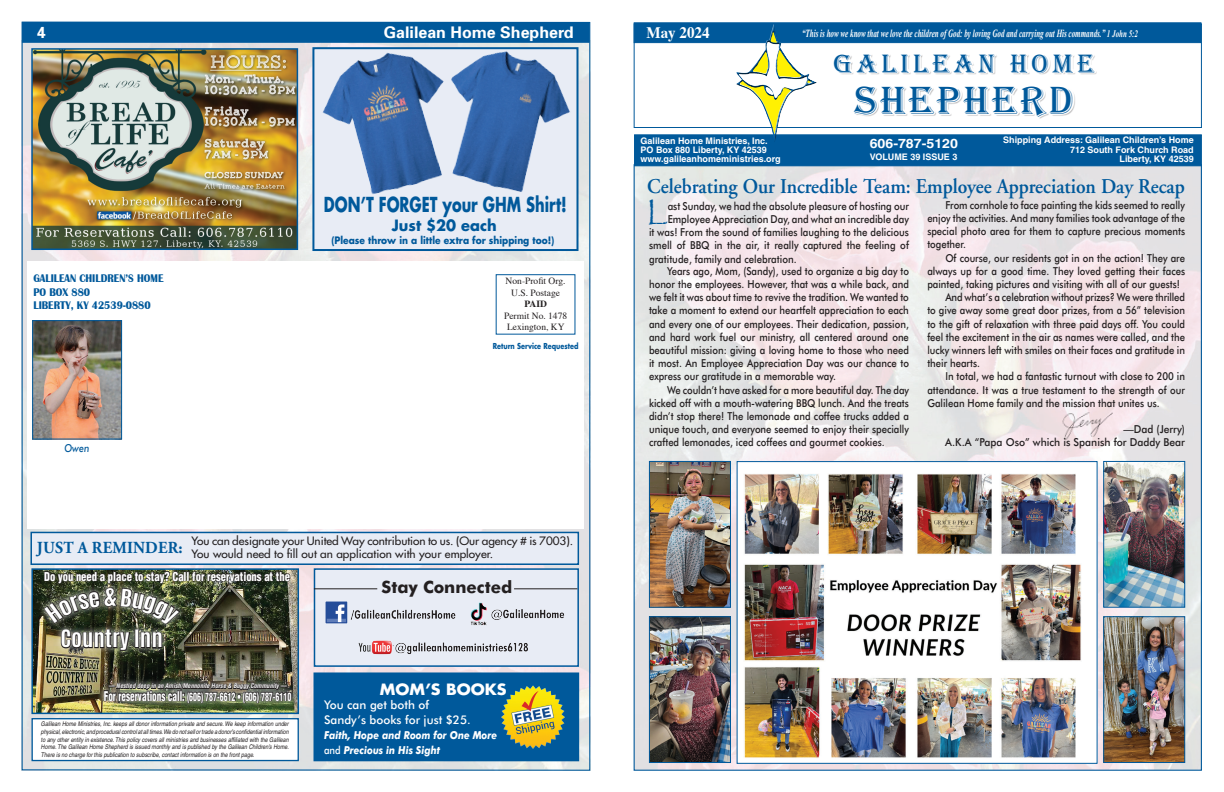
<style>
.page{position:relative;width:1224px;height:792px;background:#fff}
.page>*{position:absolute;margin:0;border:0;box-sizing:border-box;transform-origin:0 0}
.t1{font:40.7px "Algerian D";letter-spacing:.07em;color:#00599b}
.t2{font:36.6px "Papyrus";color:#00599b;scale:.94 1}
.t3{font:27.5px "Algerian D";letter-spacing:.15em;color:#00599b}
.t4{font:600 21px "Adobe Garamond";color:#00599b;scale:.93 1}
.t5{font:700 20.1px "Futura";color:#00599b;scale:.72 1}
.t6{font:700 20px "Antonio";color:#fff;scale:1.15 1}
.t7{font:700 17px "Futura BT";color:#231f20}
.t8{font:700 16.9px "Adobe Garamond Pro";letter-spacing:.015em;color:#00599b;scale:.94 1}
.t9{font:700 16px "Univers";color:#fff}
.t10{font:700 16px "Times";color:#fff;scale:.94 1}
.t11{font:700 15.2px "Futura";color:#00599b;scale:.96 1}
.t12{font:700 15.2px "Futura";color:#fff;scale:1.04 1}
.t13{font:700 13px "Helvetica";color:#fff;scale:1.09 1}
.t14{font:500 12px "Futura BT";color:#fff}
.t15{font:900 condensed 11.9px "Helvetica";color:#fff;scale:.89 1}
.t16{font:700 11.4px "Britannic";color:#00599b;scale:.9 1}
.t17{font:11.2px/13.5px "Futura";letter-spacing:-.005em;color:#231f20;scale:1.05 1}
.t18{font:900 condensed 11.2px "Helvetica";color:#fff;scale:.71 1}
.body_copy_style_fron{font:500 11px/13.2px "Futura BT";color:#231f20;text-align:justify;scale:.87 1}
.body_copy_style_fron-2{font:500 11px "Futura BT";color:#231f20;scale:.88 1}
.body_copy_style_fron-3{font:500 11px "Futura BT";color:#231f20;scale:.94 1}
.t19{font:italic 700 11px "Futura BT";color:#fff;scale:.87 1}
.PictureCaptions{font:italic 500 11px "Futura BT";color:#00599b;scale:.84 1}
.t20{font:italic 700 10.9px "Times New Roman";color:#fff;scale:.65 1}
.t21{font:700 10px "Futura";color:#00599b;scale:.9 1}
.t22{font:9.5px "Times";color:#231f20}
.t23{font:700 9.5px "Times";color:#231f20}
.t24{font:700 9px/9.5px "Helvetica";color:#fff;text-align:right}
.t25{font:700 8px "Futura";color:#00599b;scale:.81 1}
.t26{font:italic 6.4px/7.7px "Helvetica";color:#231f20;text-align:justify;scale:.83 1}
.t27{font:italic 700 condensed 6.2px "Helvetica";color:#fff}
.s1{font-size:13px}
.s2{font-weight:500;font-style:normal}
.s3{font-size:9.9px}
</style>
<div class="page">
<img style="left:636px;top:166px;width:564px;height:603px">
<img style="left:651px;top:463px;width:78px;height:143px">
<div style="left:649px;top:461px;width:82px;height:147px;border:1px solid #00599b"></div>
<img style="left:651px;top:618px;width:78px;height:143px">
<div style="left:649px;top:616px;width:82px;height:147px;border:1px solid #00599b"></div>
<img style="left:1105px;top:463px;width:78px;height:143px">
<div style="left:1103px;top:461px;width:82px;height:147px;border:1px solid #00599b"></div>
<img style="left:1105px;top:618px;width:78px;height:143px">
<div style="left:1103px;top:616px;width:82px;height:147px;border:1px solid #00599b"></div>
<img style="left:1059px;top:407px;width:59px;height:35px">
<img style="left:739px;top:463px;width:357px;height:299px">
<div style="left:737px;top:461px;width:361px;height:303px;border:1px solid #00599b"></div>
<img style="left:21px;top:21px;width:570px;height:750px">
<div style="left:634px;top:134px;width:568px;height:32px;background:#00599b;border:1px solid #00599b"></div>
<div style="left:634px;top:22px;width:568px;height:21px;background:#00599b;border:1px solid #00599b"></div>
<div style="left:634px;top:23px;width:568px;height:105px;border:1px solid #00599b"></div>
<div style="left:735px;top:23px;width:82px;height:121px;background:#231f20;opacity:.75"></div>
<div style="left:27px;top:261px;width:557px;height:267px;background:#fff"></div>
<div style="left:496px;top:274px;width:79px;height:61px;background:#fff;border:1px solid #00599b"></div>
<img style="left:34px;top:322px;width:86px;height:116px">
<div style="left:32px;top:320px;width:90px;height:120px;border:1px solid #00599b"></div>
<img style="left:43px;top:570px;width:248px;height:82px">
<p class="t9" style="left:37px;top:22px;width:10px">4</p>
<p class="t9" style="left:384px;top:22px;width:191px">Galilean Home Shepherd</p>
<p class="t16" style="left:33px;top:272px;width:146px">GALILEAN CHILDREN’S HOME</p>
<p class="t16" style="left:33px;top:286px;width:65px">PO BOX 880</p>
<p class="t16" style="left:33px;top:299px;width:132px">LIBERTY, KY 42539-0880</p>
<p class="PictureCaptions" style="left:64px;top:441px;width:31px">Owen</p>
<p class="t5" style="left:324px;top:190px;width:339px">DON’T FORGET your GHM Shirt!</p>
<p class="t11" style="left:392px;top:215px;width:111px">Just $20 each</p>
<p class="t21" style="left:331px;top:233px;width:249px">(Please throw in a little extra for shipping too!)</p>
<p class="t22" style="left:506px;top:275px;width:62px">Non-Profit Org.</p>
<p class="t22" style="left:511px;top:287px;width:50px">U.S. Postage</p>
<p class="t23" style="left:524px;top:298px;width:24px">PAID</p>
<p class="t22" style="left:504px;top:309px;width:65px">Permit No. 1478</p>
<p class="t22" style="left:507px;top:321px;width:59px">Lexington, KY</p>
<p class="t25" style="left:493px;top:341px;width:107px">Return Service Requested</p>
<p class="t8" style="left:37px;top:538px;width:157px">JUST A REMINDER:</p>
<p class="t17" style="left:192px;top:534px;width:365px">You can designate your United Way contribution to us. (Our agency # is 7003).<br>You would need to fill out an application with your employer.</p>
<p class="t15" style="left:44px;top:569px;width:278px">Do you need a place to stay? Call for reservations at the</p>
<p class="t7" style="left:382px;top:577px;width:132px">Stay Connected</p>
<p class="t6" style="left:60px;top:624px;width:91px">Country Inn</p>
<p class="t27" style="left:108px;top:682px;width:180px">— Nestled deep in an Amish/Mennonite Horse &amp; Buggy Community —</p>
<p class="t18" style="left:104px;top:689px;width:266px"><span class="s1">For reservations call:</span> (606) 787-6612 • (606) 787-6110</p>
<p class="t26" style="left:41px;top:720px;width:300px">Galilean Home Ministries, Inc. keeps all donor information private and secure. We keep information under physical, electronic, and procedural control at all times. We do not sell or trade a donor’s confidential information to any other entity in existence. This policy covers all ministries and businesses affiliated with the Galilean Home. The Galilean Home Shepherd is issued monthly and is published by the Galilean Children’s Home.<br>There is no charge for this publication to subscribe, contact information is on the front page.</p>
<p class="t12" style="left:380px;top:678px;width:123px">MOM’S BOOKS</p>
<p class="t14" style="left:324px;top:697px;width:107px">You can get both of</p>
<p class="t14" style="left:324px;top:712px;width:148px">Sandy’s books for just $25.</p>
<p class="t19" style="left:324px;top:728px;width:200px">Faith, Hope and Room for One More</p>
<p class="t19" style="left:324px;top:743px;width:135px"><span class="s2">and</span> Precious in His Sight</p>
<p class="t10" style="left:647px;top:22px;width:69px">May 2024</p>
<p class="t20" style="left:802px;top:26px;width:518px">“This is how we know that we love the children of God: by loving God and carrying out His commands.” <span class="s3">1 John 5:2</span></p>
<p class="t3" style="left:834px;top:48px;width:262px">GALILEAN HOME</p>
<p class="t1" style="left:855px;top:78px;width:220px">SHEPHERD</p>
<p class="t24" style="left:1003px;top:135px;width:192px">Shipping Address: Galilean Children’s Home</p>
<p class="t24" style="left:1070px;top:144px;width:125px">712 South Fork Church Road<br>Liberty, KY 42539</p>
<p class="t24" style="left:640px;top:136px;width:129px">Galilean Home Ministries, Inc.</p>
<p class="t24" style="left:640px;top:145px;width:128px">PO Box 880 Liberty, KY 42539</p>
<p class="t24" style="left:640px;top:154px;width:142px">www.galileanhomeministries.org</p>
<p class="t13" style="left:870px;top:135px;width:82px">606-787-5120</p>
<p class="t24" style="left:870px;top:152px;width:89px">VOLUME 39 ISSUE 3</p>
<p class="t24" style="left:870px;top:151px;width:94px">VOLUME 31 ISSUE 11</p>
<p class="t4" style="left:647px;top:174px;width:580px">Celebrating Our Incredible Team: Employee Appreciation Day Recap</p>
<p class="t2" style="left:647px;top:190px;width:24px">L</p>
<p class="body_copy_style_fron-2" style="left:668px;top:199px;width:276px">ast Sunday, we had the absolute pleasure of hosting our</p>
<p class="body_copy_style_fron" style="left:927px;top:198px;width:298px;text-indent:18px">From cornhole to face painting the kids seemed to really enjoy the activities. And many families took advantage of the special photo area for them to capture precious moments together.</p>
<p class="body_copy_style_fron" style="left:927px;top:251px;width:298px;text-indent:18px">Of course, our residents got in on the action! They are always up for a good time. They loved getting their faces painted, taking pictures and visiting with all of our guests!</p>
<p class="body_copy_style_fron" style="left:927px;top:291px;width:298px;text-indent:18px">And what’s a celebration without prizes? We were thrilled to give away some great door prizes, from a 56” television to the gift of relaxation with three paid days off. You could feel the excitement in the air as names were called, and the lucky winners left with smiles on their faces and gratitude in their hearts.</p>
<p class="body_copy_style_fron" style="left:927px;top:370px;width:298px;text-indent:18px">In total, we had a fantastic turnout with close to 200 in attendance. It was a true testament to the strength of our Galilean Home family and the mission that unites us.</p>
<p class="body_copy_style_fron-3" style="left:1123px;top:423px;width:67px">—Dad (Jerry)</p>
<p class="body_copy_style_fron-3" style="left:945px;top:436px;width:257px">A.K.A “Papa Oso” which is Spanish for Daddy Bear</p>
<p class="body_copy_style_fron-2" style="left:668px;top:212px;width:276px">Employee Appreciation Day, and what an incredible day</p>
<p class="body_copy_style_fron-2" style="left:649px;top:226px;width:297px">it was! From the sound of families laughing to the delicious</p>
<p class="body_copy_style_fron-2" style="left:649px;top:239px;width:297px">smell of BBQ in the air, it really captured the feeling of</p>
<p class="body_copy_style_fron-2" style="left:649px;top:252px;width:169px">gratitude, family and celebration.</p>
<p class="body_copy_style_fron" style="left:649px;top:264px;width:300px;text-indent:18px">Years ago, Mom, (Sandy), used to organize a big day to honor the employees. However, that was a while back, and we felt it was about time to revive the tradition. We wanted to take a moment to extend our heartfelt appreciation to each and every one of our employees. Their dedication, passion, and hard work fuel our ministry, all centered around one beautiful mission: giving a loving home to those who need it most. An Employee Appreciation Day was our chance to express our gratitude in a memorable way.</p>
<p class="body_copy_style_fron" style="left:649px;top:383px;width:300px;text-indent:18px">We couldn’t have asked for a more beautiful day. The day kicked off with a mouth-watering BBQ lunch. And the treats didn’t stop there! The lemonade and coffee trucks added a unique touch, and everyone seemed to enjoy their specially crafted lemonades, iced coffees and gourmet cookies.</p>
</div>
